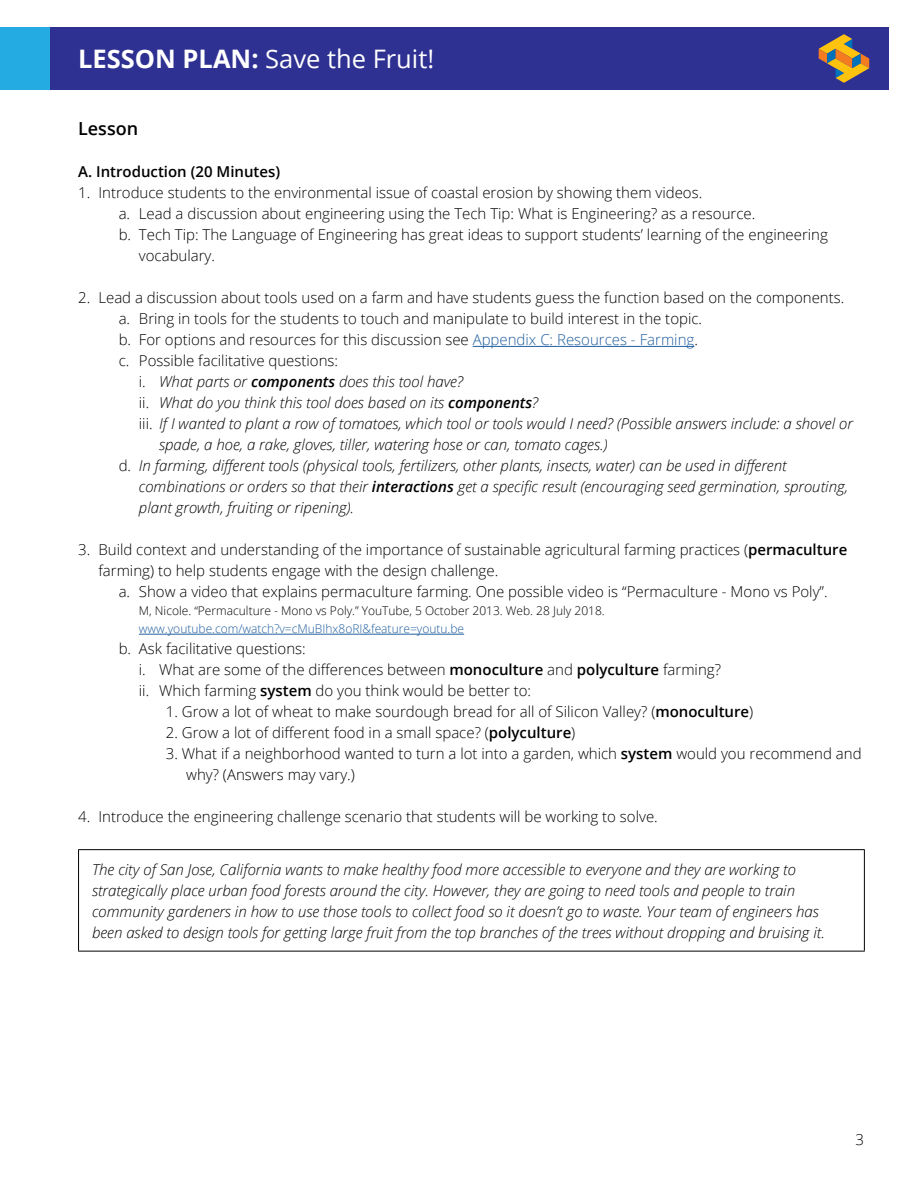
<style>
.page{position:relative;width:918px;height:1188px;background:#fff}
.page>*{position:absolute;margin:0;border:0;box-sizing:border-box;transform-origin:0 0}
.t1{font:25.5px "Open Sans";color:#fff}
.t2{font:600 18px "Open Sans";color:#000}
.t3{font:300 15px/21px "Open Sans";color:#000}
.t4{font:italic 300 15px/21px "Open Sans";color:#000}
.t5{font:600 15px "Open Sans";color:#000}
.t6{font:300 12px "Open Sans";color:#000}
.t7{font:300 12px "Open Sans";color:#215e9e}
.s1{font-weight:700}
.s2{color:#215e9e}
.s3{font-style:normal}
.s4{font-weight:600}
</style>
<div class="page">
<div style="left:26px;top:27px;width:864px;height:63px;background:#2e3092"></div>
<svg style="left:819px;top:34px;width:50px;height:49px"></svg>
<div style="left:0;top:27px;width:50px;height:63px;background:#24abe2"></div>
<hr style="left:473px;top:346px;width:221px;height:1px;background:#215e9e">
<hr style="left:139px;top:634px;width:325px;height:1px;background:#215e9e">
<hr style="left:78px;top:849px;width:787px;height:1px;background:#000">
<hr style="left:78px;top:850px;width:1px;height:101px;background:#000">
<hr style="left:864px;top:850px;width:1px;height:101px;background:#000">
<hr style="left:78px;top:951px;width:787px;height:1px;background:#000">
<h1 class="t1" style="left:78px;top:41px;width:358px"><span class="s1">LESSON PLAN:</span> Save the Fruit!</h1>
<p class="t2" style="left:78px;top:116px;width:62px">Lesson</p>
<p class="t5" style="left:78px;top:162px;width:203px">A. Introduction (20 Minutes)</p>
<p class="t3" style="left:78px;top:182px;width:626px">1. Introduce students to the environmental issue of coastal erosion by showing them videos.</p>
<p class="t3" style="left:119px;top:203px;width:638px">a. Lead a discussion about engineering using the Tech Tip: What is Engineering? as a resource.</p>
<p class="t3" style="left:119px;top:224px;width:711px">b. Tech Tip: The Language of Engineering has great ideas to support students’ learning of the engineering</p>
<p class="t3" style="left:139px;top:245px;width:78px">vocabulary.</p>
<p class="t3" style="left:78px;top:287px;width:768px">2. Lead a discussion about tools used on a farm and have students guess the function based on the components.</p>
<p class="t3" style="left:119px;top:308px;width:585px">a. Bring in tools for the students to touch and manipulate to build interest in the topic.</p>
<p class="t3" style="left:119px;top:329px;width:581px">b. For options and resources for this discussion see <span class="s2">Appendix C: Resources - Farming</span>.</p>
<p class="t3" style="left:119px;top:350px;width:221px">c. Possible facilitative questions:</p>
<p class="t4" style="left:139px;top:371px;width:325px"><span class="s3">i.</span> What parts or <span class="s4">components</span> does this tool have?</p>
<p class="t4" style="left:139px;top:392px;width:401px"><span class="s3">ii.</span> What do you think this tool does based on its <span class="s4">components</span>?</p>
<p class="t4" style="left:139px;top:413px;width:715px"><span class="s3">iii.</span> If I wanted to plant a row of tomatoes, which tool or tools would I need? (Possible answers include: a shovel or</p>
<p class="t4" style="left:159px;top:434px;width:450px">spade, a hoe, a rake, gloves, tiller, watering hose or can, tomato cages.)</p>
<p class="t4" style="left:119px;top:455px;width:669px"><span class="s3">d.</span> In farming, different tools (physical tools, fertilizers, other plants, insects, water) can be used in different</p>
<p class="t4" style="left:139px;top:476px;width:711px">combinations or orders so that their <span class="s4">interactions</span> get a specific result (encouraging seed germination, sprouting,</p>
<p class="t4" style="left:139px;top:497px;width:217px">plant growth, fruiting or ripening).</p>
<p class="t3" style="left:98px;top:539px;width:750px;text-indent:-20px">3. Build context and understanding of the importance of sustainable agricultural farming practices (<span class="s4">permaculture </span>farming) to help students engage with the design challenge.</p>
<p class="t3" style="left:119px;top:581px;width:710px">a. Show a video that explains permaculture farming. One possible video is “Permaculture - Mono vs Poly”.</p>
<p class="t6" style="left:139px;top:603px;width:467px">M, Nicole. “Permaculture - Mono vs Poly.” YouTube, 5 October 2013. Web. 28 July 2018.</p>
<p class="t7" style="left:139px;top:621px;width:327px">www.youtube.com/watch?v=cMuBIhx8oRI&amp;feature=youtu.be</p>
<p class="t3" style="left:139px;top:638px;width:584px;text-indent:-20px">b. Ask facilitative questions:<br>i. What are some of the differences between <span class="s4">monoculture</span> and <span class="s4">polyculture</span> farming? ii. Which farming <span class="s4">system</span> do you think would be better to:</p>
<p class="t3" style="left:166px;top:701px;width:589px">1. Grow a lot of wheat to make sourdough bread for all of Silicon Valley? (<span class="s4">monoculture</span>)</p>
<p class="t3" style="left:166px;top:722px;width:411px">2. Grow a lot of different food in a small space? (<span class="s4">polyculture</span>)</p>
<p class="t3" style="left:186px;top:743px;width:677px;text-indent:-20px">3. What if a neighborhood wanted to turn a lot into a garden, which <span class="s4">system</span> would you recommend and why? (Answers may vary.)</p>
<p class="t3" style="left:78px;top:806px;width:581px">4. Introduce the engineering challenge scenario that students will be working to solve.</p>
<p class="t4" style="left:92px;top:858px;width:734px">The city of San Jose, California wants to make healthy food more accessible to everyone and they are working to strategically place urban food forests around the city. However, they are going to need tools and people to train community gardeners in how to use those tools to collect food so it doesn’t go to waste. Your team of engineers has been asked to design tools for getting large fruit from the top branches of the trees without dropping and bruising it.</p>
<p class="t3" style="left:855px;top:1129px;width:10px">3</p>
</div>
